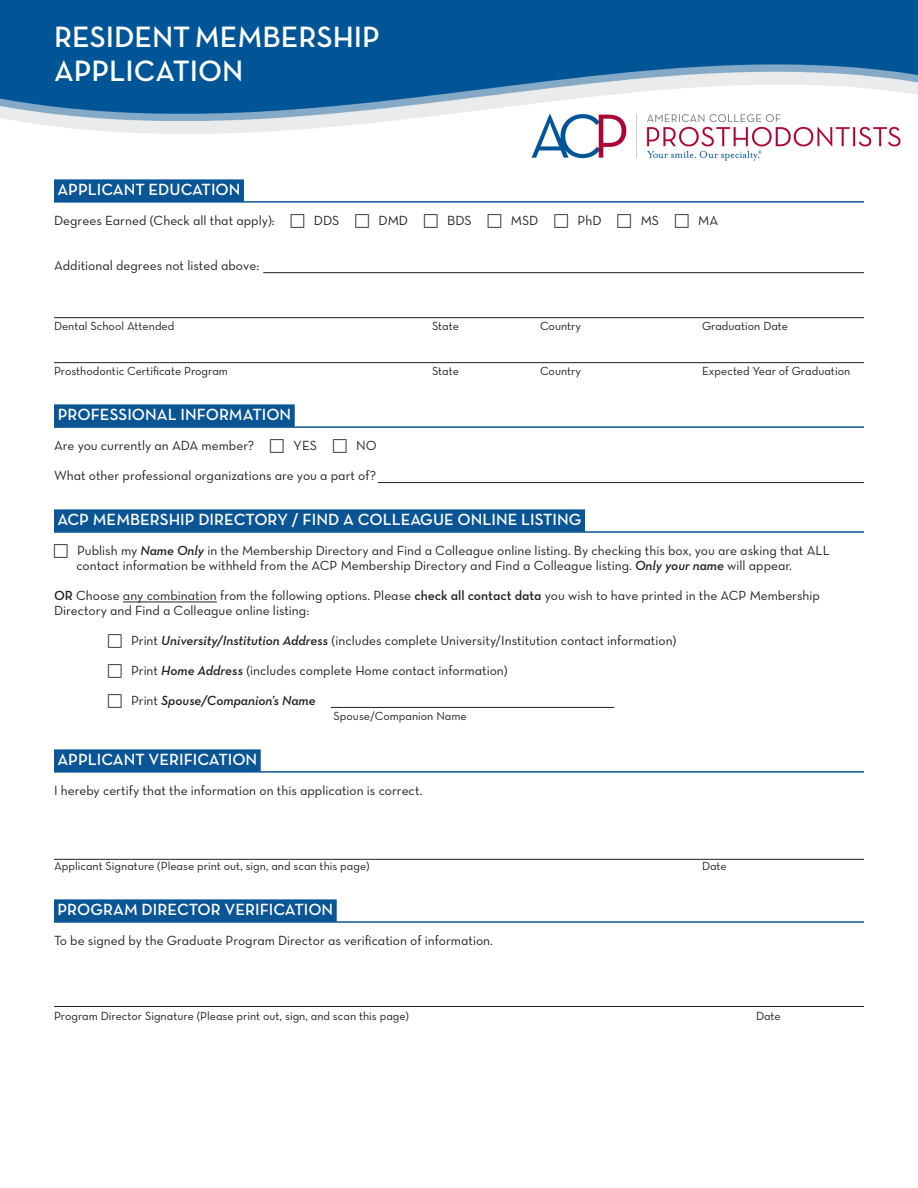
<style>
.page{position:relative;width:918px;height:1188px;background:#fff}
.page>*{position:absolute;margin:0;border:0;box-sizing:border-box;transform-origin:0 0}
.t1{font:30px/35px "Neutra Text Demi Alt";color:#fff}
.t2{font:16.5px "Neutra Text Demi Alt";color:#fff}
.t3{font:13.5px/15px "Neutra Text Book Alt";color:#231f20}
.t4{font:13.5px "Neutra Text Demi Italic Alt";color:#231f20}
.t5{font:12px "Neutra Text Book Alt";color:#231f20}
.s1{font-family:"Neutra Text Demi Italic Alt"}
.s2{font-family:"Neutra Text Demi Alt"}
.s3{font-family:"Neutra Text Book Alt"}
</style>
<div class="page">
<img style="left:0;top:0;width:918px;height:859px">
<div style="left:54px;top:179px;width:190px;height:23px;background:#0b5595"></div>
<div style="left:54px;top:404px;width:241px;height:23px;background:#0b5595"></div>
<div style="left:54px;top:509px;width:531px;height:23px;background:#0b5595"></div>
<hr style="left:123px;top:602px;width:94px;height:1px;background:#231f20">
<div style="left:54px;top:749px;width:207px;height:23px;background:#0b5595"></div>
<div style="left:54px;top:899px;width:283px;height:23px;background:#0b5595"></div>
<hr style="left:54px;top:201px;width:810px;height:2px;background:#0b5595">
<hr style="left:54px;top:426px;width:810px;height:2px;background:#0b5595">
<hr style="left:54px;top:531px;width:810px;height:2px;background:#0b5595">
<hr style="left:54px;top:771px;width:810px;height:2px;background:#0b5595">
<hr style="left:54px;top:921px;width:810px;height:2px;background:#0b5595">
<hr style="left:263px;top:272px;width:601px;height:1px;background:#231f20">
<hr style="left:54px;top:362px;width:810px;height:1px;background:#231f20">
<hr style="left:54px;top:317px;width:810px;height:1px;background:#231f20">
<hr style="left:378px;top:482px;width:486px;height:1px;background:#231f20">
<hr style="left:54px;top:859px;width:810px;height:1px;background:#231f20">
<hr style="left:331px;top:707px;width:283px;height:1px;background:#231f20">
<hr style="left:54px;top:1006px;width:810px;height:1px;background:#231f20">
<svg style="left:291px;top:214px;width:13px;height:14px"></svg>
<svg style="left:355px;top:214px;width:14px;height:14px"></svg>
<svg style="left:424px;top:214px;width:14px;height:14px"></svg>
<svg style="left:488px;top:214px;width:13px;height:14px"></svg>
<svg style="left:554px;top:214px;width:14px;height:14px"></svg>
<svg style="left:618px;top:214px;width:13px;height:14px"></svg>
<svg style="left:675px;top:214px;width:14px;height:14px"></svg>
<svg style="left:270px;top:439px;width:14px;height:14px"></svg>
<svg style="left:333px;top:439px;width:14px;height:14px"></svg>
<svg style="left:54px;top:544px;width:14px;height:14px"></svg>
<svg style="left:108px;top:634px;width:14px;height:14px"></svg>
<svg style="left:108px;top:664px;width:14px;height:14px"></svg>
<svg style="left:108px;top:694px;width:14px;height:14px"></svg>
<p class="t1" style="left:54px;top:18px;width:327px">RESIDENT MEMBERSHIP<br>APPLICATION</p>
<p class="t2" style="left:57px;top:179px;width:185px">APPLICANT EDUCATION</p>
<p class="t3" style="left:54px;top:213px;width:222px">Degrees Earned (Check all that apply):</p>
<p class="t3" style="left:314px;top:213px;width:27px">DDS</p>
<p class="t3" style="left:379px;top:213px;width:31px">DMD</p>
<p class="t3" style="left:447px;top:213px;width:26px">BDS</p>
<p class="t3" style="left:511px;top:213px;width:29px">MSD</p>
<p class="t3" style="left:578px;top:213px;width:26px">PhD</p>
<p class="t3" style="left:641px;top:213px;width:20px">MS</p>
<p class="t3" style="left:698px;top:213px;width:22px">MA</p>
<p class="t3" style="left:54px;top:258px;width:207px">Additional degrees not listed above:</p>
<p class="t5" style="left:54px;top:319px;width:122px">Dental School Attended</p>
<p class="t5" style="left:432px;top:319px;width:29px">State</p>
<p class="t5" style="left:540px;top:319px;width:43px">Country</p>
<p class="t5" style="left:702px;top:319px;width:88px">Graduation Date</p>
<p class="t5" style="left:54px;top:364px;width:176px">Prosthodontic Certificate Program</p>
<p class="t5" style="left:432px;top:364px;width:29px">State</p>
<p class="t5" style="left:540px;top:364px;width:43px">Country</p>
<p class="t5" style="left:702px;top:364px;width:150px">Expected Year of Graduation</p>
<p class="t2" style="left:58px;top:404px;width:235px">PROFESSIONAL INFORMATION</p>
<p class="t3" style="left:54px;top:438px;width:202px">Are you currently an ADA member?</p>
<p class="t3" style="left:293px;top:438px;width:25px">YES</p>
<p class="t3" style="left:356px;top:438px;width:22px">NO</p>
<p class="t3" style="left:54px;top:468px;width:324px">What other professional organizations are you a part of?</p>
<p class="t2" style="left:57px;top:509px;width:526px">ACP MEMBERSHIP DIRECTORY / FIND A COLLEAGUE ONLINE LISTING</p>
<p class="t3" style="left:77px;top:543px;width:754px">Publish my <span class="s1">Name Only</span> in the Membership Directory and Find a Colleague online listing. By checking this box, you are asking that ALL</p>
<p class="t3" style="left:76px;top:558px;width:717px">contact information be withheld from the ACP Membership Directory and Find a Colleague listing. <span class="s1">Only your name</span> will appear.</p>
<p class="t3" style="left:54px;top:588px;width:767px"><span class="s2">OR</span> Choose any combination from the following options. Please <span class="s2">check all contact data</span> you wish to have printed in the ACP Membership<br>Directory and Find a Colleague online listing:</p>
<p class="t3" style="left:131px;top:633px;width:547px">Print <span class="s1">University/Institution Address</span> (includes complete University/Institution contact information)</p>
<p class="t3" style="left:131px;top:663px;width:378px">Print <span class="s1">Home Address</span> (includes complete Home contact information)</p>
<p class="t4" style="left:131px;top:692px;width:186px"><span class="s3">Print</span> Spouse/Companion’s Name</p>
<p class="t5" style="left:334px;top:709px;width:135px">Spouse/Companion Name</p>
<p class="t2" style="left:57px;top:749px;width:201px">APPLICANT VERIFICATION</p>
<p class="t3" style="left:54px;top:783px;width:370px">I hereby certify that the information on this application is correct.</p>
<p class="t5" style="left:54px;top:859px;width:317px">Applicant Signature (Please print out, sign, and scan this page)</p>
<p class="t5" style="left:702px;top:859px;width:26px">Date</p>
<p class="t2" style="left:57px;top:899px;width:277px">PROGRAM DIRECTOR VERIFICATION</p>
<p class="t3" style="left:54px;top:933px;width:441px">To be signed by the Graduate Program Director as verification of information.</p>
<p class="t5" style="left:54px;top:1009px;width:357px">Program Director Signature (Please print out, sign, and scan this page)</p>
<p class="t5" style="left:756px;top:1009px;width:26px">Date</p>
</div>
